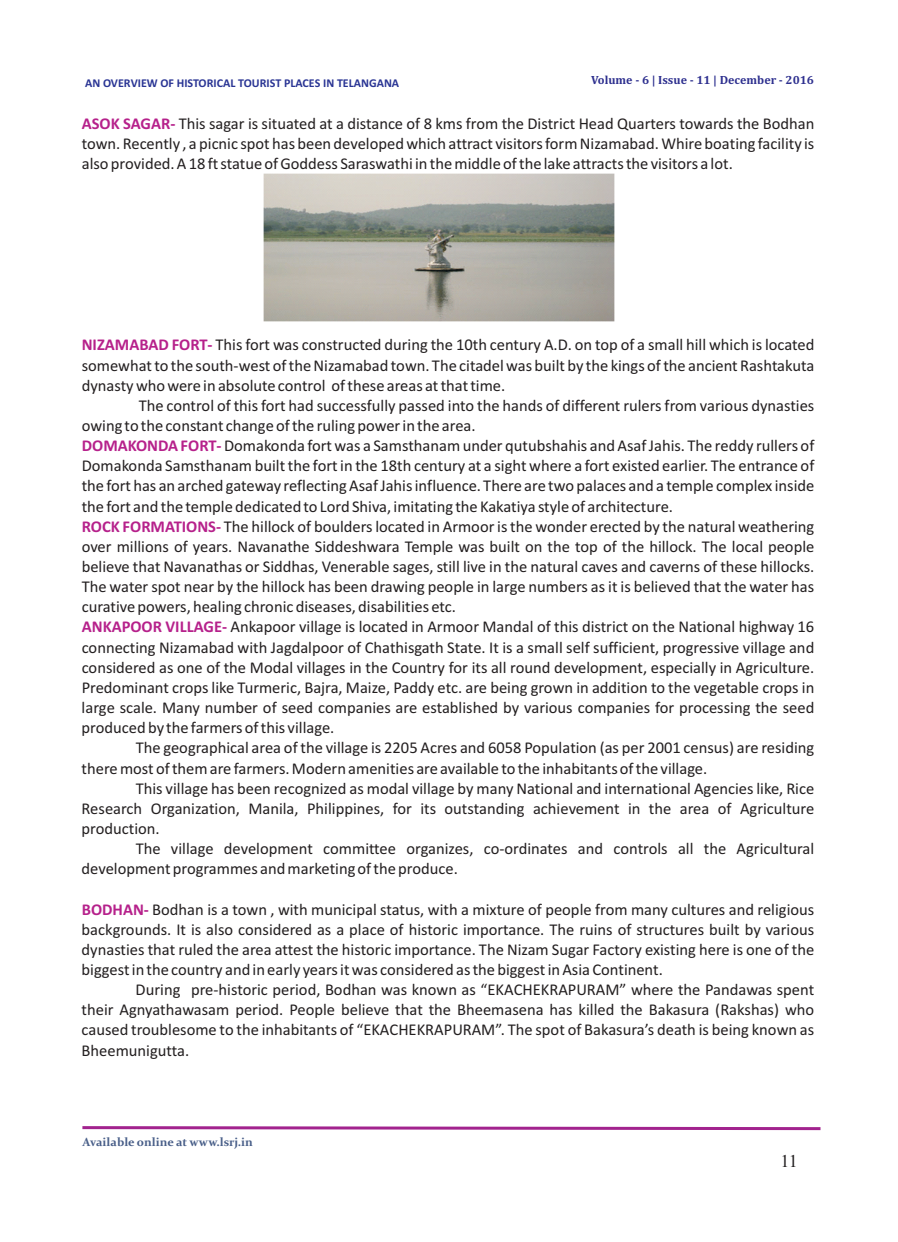
<style>
.page{position:relative;width:898px;height:1242px;background:#fff}
.page>*{position:absolute;margin:0;border:0;box-sizing:border-box;transform-origin:0 0}
.t1{font:18px "Times New Roman";color:#231f20}
.t2{font:16.5px/20.1px "Calibri";color:#231f20;text-align:justify}
.t3{font:700 12px "Calibri";color:#2a3594}
.t4{font:700 12px "Cambria";color:#2e308f}
.t5{font:700 12px "Constantia";color:#485e88}
.s1{font-weight:700;color:#b6218b}
</style>
<div class="page">
<svg style="left:82px;top:1126px;width:739px;height:5px"></svg>
<img style="left:263px;top:174px;width:351px;height:148px">
<p class="t3" style="left:85px;top:78px;width:315px">AN OVERVIEW OF HISTORICAL TOURIST PLACES IN TELANGANA</p>
<p class="t4" style="left:591px;top:74px;width:224px">Volume - 6 | Issue - 11 | December - 2016</p>
<p class="t2" style="left:82px;top:115px;width:733px"><span class="s1">ASOK SAGAR-</span> This sagar is situated at a distance of 8 kms from the District Head Quarters towards the Bodhan</p>
<p class="t2" style="left:82px;top:135px;width:733px">town. Recently , a picnic spot has been developed which attract visitors form Nizamabad. Whire boating facility is also provided. A 18 ft statue of Goddess Saraswathi in the middle of the lake attracts the visitors a lot.</p>
<p class="t2" style="left:82px;top:336px;width:733px"><span class="s1">NIZAMABAD FORT-</span> This fort was constructed during the 10th century A.D. on top of a small hill which is located</p>
<p class="t2" style="left:82px;top:356px;width:733px">somewhat to the south-west of the Nizamabad town. The citadel was built by the kings of the ancient Rashtakuta dynasty who were in absolute control of these areas at that time.</p>
<p class="t2" style="left:82px;top:397px;width:734px;text-indent:57px">The control of this fort had successfully passed into the hands of different rulers from various dynasties owing to the constant change of the ruling power in the area.</p>
<p class="t2" style="left:82px;top:457px;width:734px">Domakonda Samsthanam built the fort in the 18th century at a sight where a fort existed earlier. The entrance of the fort has an arched gateway reflecting Asaf Jahis influence. There are two palaces and a temple complex inside the fort and the temple dedicated to Lord Shiva, imitating the Kakatiya style of architecture.</p>
<p class="t2" style="left:82px;top:538px;width:734px">over millions of years. Navanathe Siddeshwara Temple was built on the top of the hillock. The local people believe that Navanathas or Siddhas, Venerable sages, still live in the natural caves and caverns of these hillocks.<br>The water spot near by the hillock has been drawing people in large numbers as it is believed that the water has curative powers, healing chronic diseases, disabilities etc.</p>
<p class="t2" style="left:82px;top:638px;width:734px">connecting Nizamabad with Jagdalpoor of Chathisgath State. It is a small self sufficient, progressive village and considered as one of the Modal villages in the Country for its all round development, especially in Agriculture.<br>Predominant crops like Turmeric, Bajra, Maize, Paddy etc. are being grown in addition to the vegetable crops in large scale. Many number of seed companies are established by various companies for processing the seed produced by the farmers of this village.</p>
<p class="t2" style="left:82px;top:739px;width:734px;text-indent:54px">The geographical area of the village is 2205 Acres and 6058 Population (as per 2001 census) are residing there most of them are farmers. Modern amenities are available to the inhabitants of the village.</p>
<p class="t2" style="left:82px;top:779px;width:734px;text-indent:54px">This village has been recognized as modal village by many National and international Agencies like, Rice Research Organization, Manila, Philippines, for its outstanding achievement in the area of Agriculture production.</p>
<p class="t2" style="left:82px;top:840px;width:734px;text-indent:54px">The village development committee organizes, co-ordinates and controls all the Agricultural development programmes and marketing of the produce.</p>
<p class="t2" style="left:82px;top:437px;width:733px"><span class="s1">DOMAKONDA FORT-</span>Domakonda fort was a Samsthanam under qutubshahis and Asaf Jahis. The reddy rullers of</p>
<p class="t2" style="left:82px;top:517px;width:733px"><span class="s1">ROCK FORMATIONS-</span> The hillock of boulders located in Armoor is the wonder erected by the natural weathering</p>
<p class="t2" style="left:82px;top:618px;width:733px"><span class="s1">ANKAPOOR VILLAGE-</span> Ankapoor village is located in Armoor Mandal of this district on the National highway 16</p>
<p class="t2" style="left:82px;top:900px;width:733px"><span class="s1">BODHAN-</span> Bodhan is a town , with municipal status, with a mixture of people from many cultures and religious</p>
<p class="t2" style="left:82px;top:920px;width:733px">backgrounds. It is also considered as a place of historic importance. The ruins of structures built by various dynasties that ruled the area attest the historic importance. The Nizam Sugar Factory existing here is one of the biggest in the country and in early years it was considered as the biggest in Asia Continent.</p>
<p class="t2" style="left:82px;top:981px;width:734px;text-indent:54px">During pre-historic period, Bodhan was known as “EKACHEKRAPURAM” where the Pandawas spent their Agnyathawasam period. People believe that the Bheemasena has killed the Bakasura (Rakshas) who caused troublesome to the inhabitants of “EKACHEKRAPURAM”. The spot of Bakasura’s death is being known as Bheemunigutta.</p>
<p class="t5" style="left:82px;top:1137px;width:172px">Available online at www.lsrj.in</p>
<p class="t1" style="left:780px;top:1154px;width:19px">11</p>
</div>
